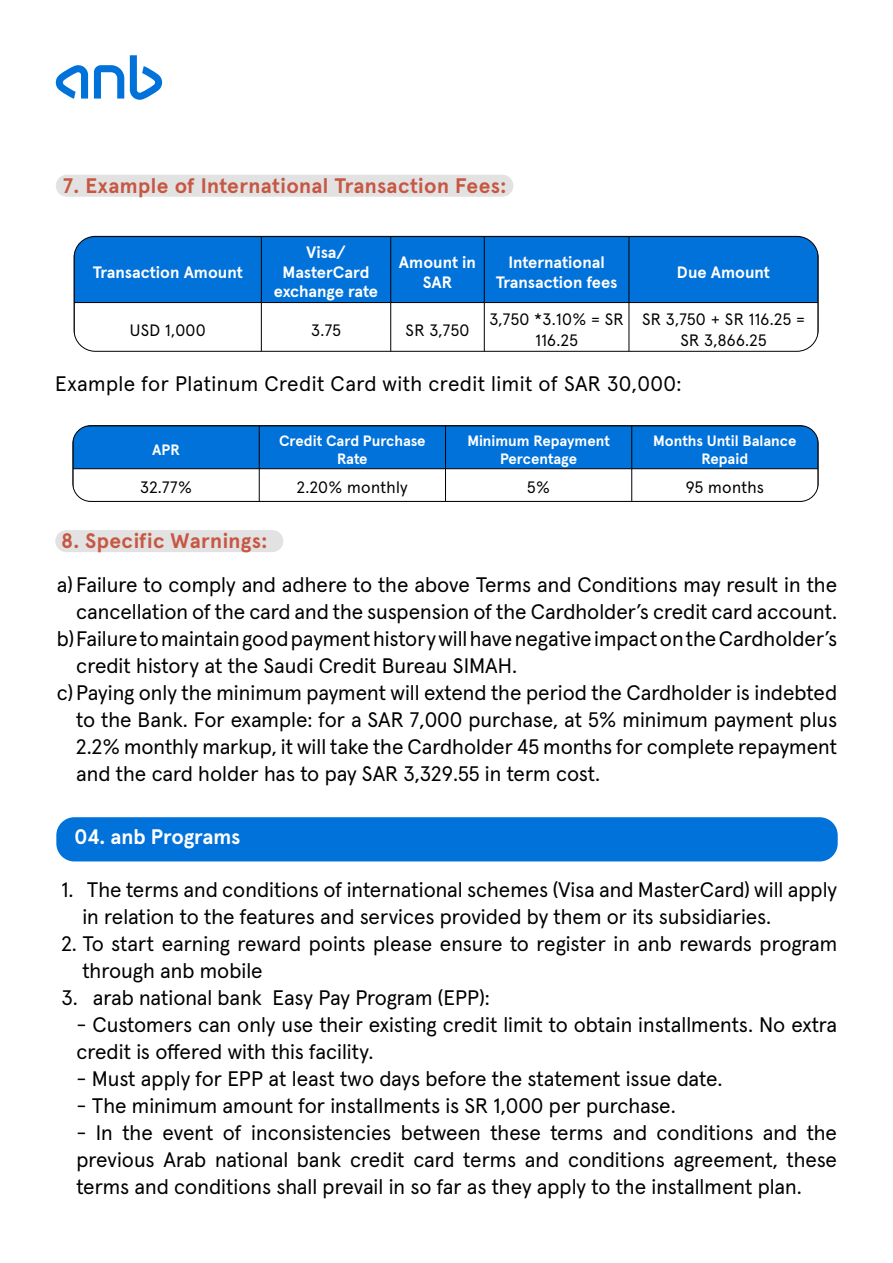
<style>
.page{position:relative;width:893px;height:1263px;background:#fff}
.page>*{position:absolute;margin:0;border:0;box-sizing:border-box;transform-origin:0 0}
.t1{font:21px/27px "anb Apercu";color:#000}
.t2{font:700 21px "anb Apercu";letter-spacing:.02em;color:#c75642}
.t3{font:21px "Apercu Arabic Pro";letter-spacing:.02em;color:#000}
.t4{font:700 21px "anb Apercu";letter-spacing:-.01em;color:#fff}
.t5{font:16.5px/21px "anb Apercu";letter-spacing:.02em;color:#000;text-align:center}
.t6{font:700 16.5px/19.8px "anb Apercu";letter-spacing:-.005em;color:#fff;text-align:center}
.t7{font:700 15px/18px "anb Apercu";letter-spacing:-.005em;color:#fff;text-align:center}
</style>
<div class="page">
<svg style="left:94px;top:65px;width:30px;height:34px"></svg>
<svg style="left:56px;top:65px;width:32px;height:34px"></svg>
<svg style="left:130px;top:55px;width:32px;height:45px"></svg>
<div style="left:75px;top:237px;width:742px;height:65px;background:#0072da"></div>
<hr style="left:74px;top:236px;width:187px;height:1px;background:#000">
<hr style="left:74px;top:237px;width:1px;height:65px;background:#000">
<hr style="left:261px;top:237px;width:1px;height:65px;background:#000">
<hr style="left:390px;top:237px;width:1px;height:65px;background:#000">
<hr style="left:484px;top:237px;width:1px;height:65px;background:#000">
<hr style="left:629px;top:236px;width:189px;height:1px;background:#000">
<hr style="left:629px;top:237px;width:1px;height:65px;background:#000">
<hr style="left:818px;top:237px;width:1px;height:65px;background:#000">
<hr style="left:74px;top:302px;width:187px;height:1px;background:#000">
<hr style="left:74px;top:303px;width:1px;height:48px;background:#000">
<hr style="left:261px;top:302px;width:130px;height:1px;background:#000">
<hr style="left:261px;top:303px;width:1px;height:48px;background:#000">
<hr style="left:391px;top:302px;width:93px;height:1px;background:#000">
<hr style="left:390px;top:303px;width:1px;height:48px;background:#000">
<hr style="left:484px;top:302px;width:145px;height:1px;background:#000">
<hr style="left:484px;top:303px;width:1px;height:48px;background:#000">
<hr style="left:629px;top:302px;width:189px;height:1px;background:#000">
<hr style="left:629px;top:303px;width:1px;height:48px;background:#000">
<hr style="left:818px;top:303px;width:1px;height:48px;background:#000">
<div style="left:74px;top:236px;width:745px;height:116px;border:1px solid #000;border-radius:21px"></div>
<div style="left:74px;top:427px;width:743px;height:41px;background:#0072da"></div>
<hr style="left:73px;top:426px;width:186px;height:1px;background:#000">
<hr style="left:73px;top:426px;width:1px;height:42px;background:#000">
<hr style="left:259px;top:426px;width:1px;height:42px;background:#000">
<hr style="left:445px;top:426px;width:1px;height:42px;background:#000">
<hr style="left:632px;top:426px;width:186px;height:1px;background:#000">
<hr style="left:631px;top:426px;width:1px;height:42px;background:#000">
<hr style="left:818px;top:426px;width:1px;height:42px;background:#000">
<hr style="left:73px;top:468px;width:186px;height:1px;background:#000">
<hr style="left:73px;top:469px;width:1px;height:32px;background:#000">
<hr style="left:259px;top:468px;width:186px;height:1px;background:#000">
<hr style="left:259px;top:469px;width:1px;height:32px;background:#000">
<hr style="left:445px;top:468px;width:187px;height:1px;background:#000">
<hr style="left:445px;top:469px;width:1px;height:32px;background:#000">
<hr style="left:632px;top:468px;width:186px;height:1px;background:#000">
<hr style="left:631px;top:469px;width:1px;height:32px;background:#000">
<hr style="left:818px;top:469px;width:1px;height:32px;background:#000">
<hr style="left:73px;top:501px;width:186px;height:1px;background:#000">
<hr style="left:632px;top:501px;width:186px;height:1px;background:#000">
<div style="left:72px;top:425px;width:747px;height:77px;border:1px solid #000;border-radius:18px"></div>
<div style="left:56px;top:817px;width:782px;height:44px;background:#0072da;border-radius:18px"></div>
<div style="left:56px;top:175px;width:457px;height:22px;background:#e2e2e2;border-radius:11px"></div>
<div style="left:55px;top:530px;width:228px;height:22px;background:#e2e2e2;border-radius:11px"></div>
<p class="t2" style="left:63px;top:172px;width:445px">7. Example of International Transaction Fees:</p>
<p class="t6" style="left:93px;top:264px;width:152px">Transaction Amount</p>
<p class="t6" style="left:274px;top:244px;width:106px">Visa/<br>MasterCard exchange rate</p>
<p class="t6" style="left:399px;top:254px;width:79px">Amount in<br>SAR</p>
<p class="t6" style="left:496px;top:254px;width:123px">International<br>Transaction fees</p>
<p class="t6" style="left:677px;top:264px;width:95px">Due Amount</p>
<p class="t5" style="left:130px;top:321px;width:78px">USD 1,000</p>
<p class="t5" style="left:311px;top:321px;width:31px">3.75</p>
<p class="t5" style="left:406px;top:321px;width:65px">SR 3,750</p>
<p class="t5" style="left:489px;top:311px;width:136px">3,750 *3.10% = SR<br>116.25</p>
<p class="t5" style="left:642px;top:311px;width:164px">SR 3,750 + SR 116.25 =<br>SR 3,866.25</p>
<p class="t3" style="left:55px;top:368px;width:628px">Example for Platinum Credit Card with credit limit of SAR 30,000:</p>
<p class="t7" style="left:152px;top:442px;width:29px">APR</p>
<p class="t7" style="left:279px;top:433px;width:148px">Credit Card Purchase<br>Rate</p>
<p class="t7" style="left:467px;top:433px;width:144px">Minimum Repayment<br>Percentage</p>
<p class="t7" style="left:653px;top:433px;width:145px">Months Until Balance<br>Repaid</p>
<p class="t5" style="left:140px;top:479px;width:54px">32.77%</p>
<p class="t5" style="left:297px;top:479px;width:112px">2.20% monthly</p>
<p class="t5" style="left:527px;top:479px;width:24px">5%</p>
<p class="t5" style="left:686px;top:479px;width:80px">95 months</p>
<p class="t2" style="left:62px;top:528px;width:207px">8. Specific Warnings:</p>
<p class="t1" style="left:57px;top:573px;width:782px;text-align:right">a) Failure to comply and adhere to the above Terms and Conditions may result in the cancellation of the card and the suspension of the Cardholder’s credit card account.</p>
<p class="t1" style="left:76px;top:627px;width:762px;text-indent:-20px">b)Failure to maintain good payment history will have negative impact on the Cardholder’s credit history at the Saudi Credit Bureau SIMAH.</p>
<p class="t1" style="left:76px;top:681px;width:762px;text-align:justify;text-indent:-20px">c)Paying only the minimum payment will extend the period the Cardholder is indebted to the Bank. For example: for a SAR 7,000 purchase, at 5% minimum payment plus 2.2% monthly markup, it will take the Cardholder 45 months for complete repayment and the card holder has to pay SAR 3,329.55 in term cost.</p>
<p class="t4" style="left:74px;top:824px;width:168px">04. anb Programs</p>
<p class="t1" style="left:82px;top:878px;width:756px;text-indent:-21px">1. The terms and conditions of international schemes (Visa and MasterCard) will apply in relation to the features and services provided by them or its subsidiaries.</p>
<p class="t1" style="left:82px;top:932px;width:756px;text-indent:-21px">2. To start earning reward points please ensure to register in anb rewards program through anb mobile</p>
<p class="t1" style="left:61px;top:986px;width:430px">3. arab national bank Easy Pay Program (EPP):</p>
<p class="t1" style="left:76px;top:1013px;width:762px">- Customers can only use their existing credit limit to obtain installments. No extra credit is offered with this facility.</p>
<p class="t1" style="left:76px;top:1067px;width:648px">- Must apply for EPP at least two days before the statement issue date.</p>
<p class="t1" style="left:76px;top:1094px;width:601px">- The minimum amount for installments is SR 1,000 per purchase.</p>
<p class="t1" style="left:76px;top:1121px;width:762px;text-align:justify">- In the event of inconsistencies between these terms and conditions and the previous Arab national bank credit card terms and conditions agreement, these terms and conditions shall prevail in so far as they apply to the installment plan.</p>
</div>
